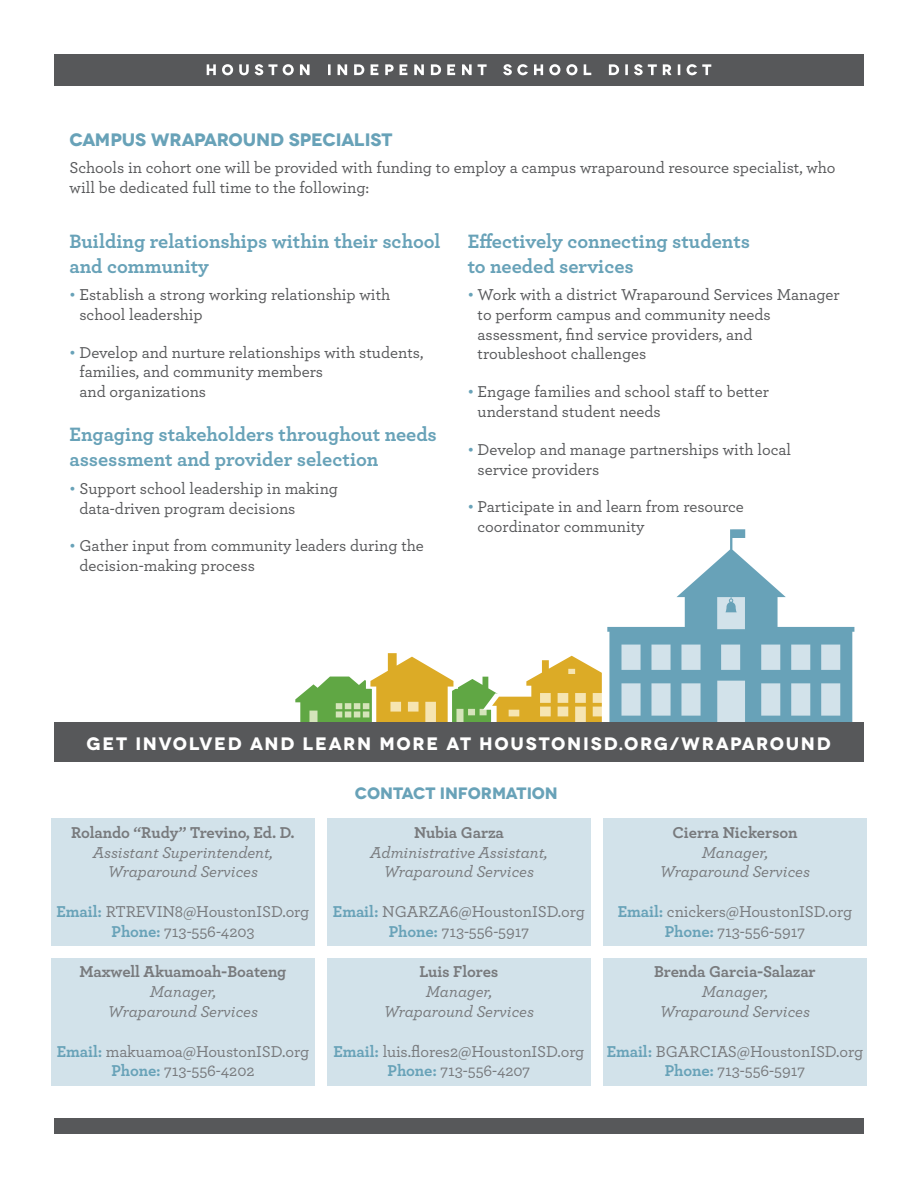
<style>
.page{position:relative;width:918px;height:1188px;background:#fff}
.page>*{position:absolute;margin:0;border:0;box-sizing:border-box;transform-origin:0 0}
.t1{font:700 20.25px/24.3px "Archer";color:#68a2b8}
.t2{font:700 18px "Novecentowide";letter-spacing:.09em;color:#fff}
.t3{font:700 18px "Novecentowide";letter-spacing:-.015em;color:#68a2b8}
.t4{font:500 16.5px/19.8px "Archer";color:#57585a}
.t5{font:500 16.5px "Archer";letter-spacing:-.005em;color:#787a7d}
.t6{font:italic 500 16.5px/19.8px "Archer";letter-spacing:-.005em;color:#787a7d;text-align:center}
.t7{font:700 16.5px "Archer";letter-spacing:-.005em;color:#787a7d}
.t8{font:700 16.5px "Novecentowide";letter-spacing:-.01em;color:#68a2b8}
.s1{font-family:"Novecentowide";font-weight:700;font-size:15px;color:#68a2b8}
.s2{font-weight:700;color:#68a2b8}
.s3{font-weight:700;font-style:normal}
</style>
<div class="page">
<svg style="left:295px;top:653px;width:312px;height:70px"></svg>
<svg style="left:607px;top:529px;width:247px;height:194px"></svg>
<div style="left:54px;top:54px;width:810px;height:32px;background:#57585a"></div>
<svg style="left:207px;top:64px;width:504px;height:11px"></svg>
<div style="left:54px;top:1118px;width:810px;height:16px;background:#57585a"></div>
<div style="left:54px;top:723px;width:810px;height:39px;background:#57585a"></div>
<div style="left:51px;top:819px;width:264px;height:28px;background:#d2e2ea"></div>
<div style="left:51px;top:838px;width:264px;height:49px;background:#d2e2ea"></div>
<div style="left:51px;top:878px;width:264px;height:28px;background:#d2e2ea"></div>
<div style="left:51px;top:898px;width:264px;height:28px;background:#d2e2ea"></div>
<div style="left:51px;top:918px;width:264px;height:28px;background:#d2e2ea"></div>
<div style="left:327px;top:819px;width:264px;height:28px;background:#d2e2ea"></div>
<div style="left:327px;top:838px;width:264px;height:49px;background:#d2e2ea"></div>
<div style="left:327px;top:878px;width:264px;height:28px;background:#d2e2ea"></div>
<div style="left:327px;top:898px;width:264px;height:28px;background:#d2e2ea"></div>
<div style="left:327px;top:918px;width:264px;height:28px;background:#d2e2ea"></div>
<div style="left:603px;top:819px;width:264px;height:28px;background:#d2e2ea"></div>
<div style="left:603px;top:838px;width:264px;height:49px;background:#d2e2ea"></div>
<div style="left:603px;top:878px;width:264px;height:28px;background:#d2e2ea"></div>
<div style="left:603px;top:898px;width:264px;height:28px;background:#d2e2ea"></div>
<div style="left:603px;top:918px;width:264px;height:28px;background:#d2e2ea"></div>
<div style="left:51px;top:958px;width:264px;height:68px;background:#d2e2ea"></div>
<div style="left:51px;top:1018px;width:264px;height:28px;background:#d2e2ea"></div>
<div style="left:51px;top:1037px;width:264px;height:29px;background:#d2e2ea"></div>
<div style="left:51px;top:1057px;width:264px;height:29px;background:#d2e2ea"></div>
<div style="left:327px;top:958px;width:264px;height:29px;background:#d2e2ea"></div>
<div style="left:327px;top:978px;width:264px;height:48px;background:#d2e2ea"></div>
<div style="left:327px;top:1018px;width:264px;height:28px;background:#d2e2ea"></div>
<div style="left:327px;top:1037px;width:264px;height:29px;background:#d2e2ea"></div>
<div style="left:327px;top:1057px;width:264px;height:29px;background:#d2e2ea"></div>
<div style="left:603px;top:958px;width:264px;height:29px;background:#d2e2ea"></div>
<div style="left:603px;top:978px;width:264px;height:48px;background:#d2e2ea"></div>
<div style="left:603px;top:1018px;width:264px;height:28px;background:#d2e2ea"></div>
<div style="left:603px;top:1037px;width:264px;height:29px;background:#d2e2ea"></div>
<div style="left:603px;top:1057px;width:264px;height:29px;background:#d2e2ea"></div>
<p class="t3" style="left:70px;top:128px;width:325px">CAMPUS WRAPAROUND SPECIALIST</p>
<p class="t4" style="left:70px;top:157px;width:768px">Schools in cohort one will be provided with funding to employ a campus wraparound resource specialist, who will be dedicated full time to the following:</p>
<p class="t1" style="left:70px;top:228px;width:373px">Building relationships within their school and community</p>
<p class="t4" style="left:79px;top:284px;width:312px;text-indent:-10px"><span class="s1">•</span> Establish a strong working relationship with school leadership</p>
<p class="t4" style="left:79px;top:341px;width:346px;text-indent:-10px"><span class="s1">•</span> Develop and nurture relationships with students, families, and community members<br>and organizations</p>
<p class="t1" style="left:70px;top:421px;width:369px;line-height:25.2px">Engaging stakeholders throughout needs assessment and provider selection</p>
<p class="t4" style="left:79px;top:478px;width:260px;text-indent:-10px"><span class="s1">•</span> Support school leadership in making data-driven program decisions</p>
<p class="t4" style="left:79px;top:535px;width:346px;text-indent:-10px"><span class="s1">•</span> Gather input from community leaders during the decision-making process</p>
<p class="t1" style="left:468px;top:228px;width:284px">Effectively connecting students to needed services</p>
<p class="t4" style="left:478px;top:284px;width:364px;text-indent:-10px"><span class="s1">•</span> Work with a district Wraparound Services Manager to perform campus and community needs assessment, find service providers, and troubleshoot challenges</p>
<p class="t4" style="left:478px;top:381px;width:293px;text-indent:-10px"><span class="s1">•</span> Engage families and school staff to better understand student needs</p>
<p class="t4" style="left:478px;top:439px;width:315px;text-indent:-10px"><span class="s1">•</span> Develop and manage partnerships with local service providers</p>
<p class="t4" style="left:478px;top:496px;width:268px;text-indent:-10px"><span class="s1">•</span> Participate in and learn from resource coordinator community</p>
<p class="t2" style="left:86px;top:732px;width:746px">GET INVOLVED AND LEARN MORE AT HOUSTONISD.ORG/WRAPAROUND</p>
<p class="t7" style="left:71px;top:819px;width:225px">Rolando “Rudy” Trevino, Ed. D.</p>
<p class="t6" style="left:93px;top:841px;width:182px">Assistant Superintendent,<br>Wraparound Services</p>
<p class="t5" style="left:57px;top:900px;width:254px"><span class="s2">Email:</span> RTREVIN8@HoustonISD.org</p>
<p class="t5" style="left:112px;top:919px;width:144px"><span class="s2">Phone:</span> 713-556-4203</p>
<p class="t6" style="left:80px;top:961px;width:208px"><span class="s3">Maxwell Akuamoah-Boateng<br></span>Manager,<br>Wraparound Services</p>
<p class="t5" style="left:57px;top:1039px;width:254px"><span class="s2">Email:</span> makuamoa@HoustonISD.org</p>
<p class="t5" style="left:111px;top:1059px;width:145px"><span class="s2">Phone:</span> 713-556-4202</p>
<p class="t8" style="left:355px;top:783px;width:205px">CONTACT INFORMATION</p>
<p class="t7" style="left:414px;top:819px;width:91px">Nubia Garza</p>
<p class="t6" style="left:370px;top:841px;width:179px">Administrative Assistant,<br>Wraparound Services</p>
<p class="t5" style="left:333px;top:900px;width:254px"><span class="s2">Email:</span> NGARZA6@HoustonISD.org</p>
<p class="t5" style="left:389px;top:919px;width:142px"><span class="s2">Phone:</span> 713-556-5917</p>
<p class="t7" style="left:420px;top:959px;width:80px">Luis Flores</p>
<p class="t6" style="left:384px;top:981px;width:152px">Manager,<br>Wraparound Services</p>
<p class="t5" style="left:334px;top:1039px;width:252px"><span class="s2">Email:</span> luis.flores2@HoustonISD.org</p>
<p class="t5" style="left:388px;top:1059px;width:144px"><span class="s2">Phone:</span> 713-556-4207</p>
<p class="t7" style="left:672px;top:819px;width:127px">Cierra Nickerson</p>
<p class="t6" style="left:660px;top:841px;width:152px">Manager,<br>Wraparound Services</p>
<p class="t5" style="left:618px;top:900px;width:236px"><span class="s2">Email:</span> cnickers@HoustonISD.org</p>
<p class="t5" style="left:665px;top:919px;width:142px"><span class="s2">Phone:</span> 713-556-5917</p>
<p class="t7" style="left:654px;top:959px;width:163px">Brenda Garcia-Salazar</p>
<p class="t6" style="left:660px;top:981px;width:152px">Manager,<br>Wraparound Services</p>
<p class="t5" style="left:607px;top:1039px;width:258px"><span class="s2">Email:</span> BGARCIAS@HoustonISD.org</p>
<p class="t5" style="left:665px;top:1059px;width:142px"><span class="s2">Phone:</span> 713-556-5917</p>
</div>
